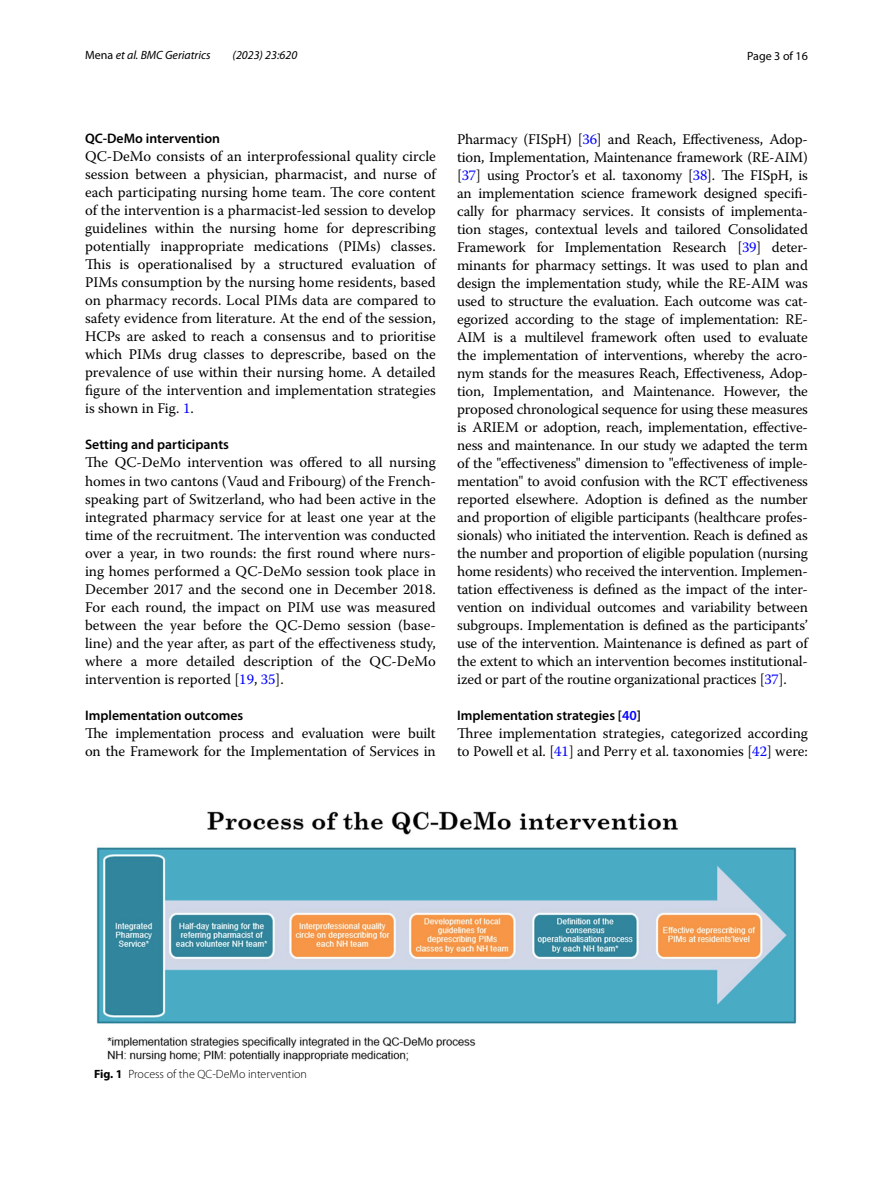
<style>
.page{position:relative;width:893px;height:1187px;background:#fff}
.page>*{position:absolute;margin:0;border:0;box-sizing:border-box;transform-origin:0 0}
.t1{font:14.7px/18px "Warnock Pro";letter-spacing:-.005em;color:#000;text-align:justify}
.t2{font:600 13.8px "Myriad Pro";color:#000}
.t3{font:300 12px "Myriad Pro";color:#000}
.t4{font:italic 12px "Myriad Pro";color:#000}
.t5{font:12px "Myriad Pro";color:#000}
.s1{font-style:normal}
.s2{color:#00f}
.s3{font-weight:700}
</style>
<div class="page">
<img style="left:96px;top:811px;width:701px;height:251px">
<p class="t4" style="left:85px;top:48px;width:127px"><span class="s1">Mena</span> et al. BMC Geriatrics</p>
<p class="t4" style="left:233px;top:48px;width:66px">(2023) 23:620</p>
<p class="t5" style="left:747px;top:48px;width:62px">Page 3 of 16</p>
<p class="t2" style="left:85px;top:130px;width:137px">QC‑DeMo intervention</p>
<p class="t1" style="left:85px;top:147px;width:352px">QC-DeMo consists of an interprofessional quality circle session between a physician, pharmacist, and nurse of each participating nursing home team. The core content of the intervention is a pharmacist-led session to develop guidelines within the nursing home for deprescribing potentially inappropriate medications (PIMs) classes.<br>This is operationalised by a structured evaluation of PIMs consumption by the nursing home residents, based on pharmacy records. Local PIMs data are compared to safety evidence from literature. At the end of the session, HCPs are asked to reach a consensus and to prioritise which PIMs drug classes to deprescribe, based on the prevalence of use within their nursing home. A detailed figure of the intervention and implementation strategies is shown in Fig. <span class="s2">1</span>.</p>
<p class="t2" style="left:85px;top:436px;width:145px">Setting and participants</p>
<p class="t1" style="left:85px;top:453px;width:352px">The QC-DeMo intervention was offered to all nursing homes in two cantons (Vaud and Fribourg) of the French&shy;speaking part of Switzerland, who had been active in the integrated pharmacy service for at least one year at the time of the recruitment. The intervention was conducted over a year, in two rounds: the first round where nurs&shy;ing homes performed a QC-DeMo session took place in December 2017 and the second one in December 2018.<br>For each round, the impact on PIM use was measured between the year before the QC-Demo session (base&shy;line) and the year after, as part of the effectiveness study, where a more detailed description of the QC-DeMo intervention is reported [<span class="s2">19</span>, <span class="s2">35</span>].</p>
<p class="t2" style="left:85px;top:706px;width:160px">Implementation outcomes</p>
<p class="t1" style="left:85px;top:723px;width:352px">The implementation process and evaluation were built on the Framework for the Implementation of Services in</p>
<p class="t1" style="left:457px;top:130px;width:352px">Pharmacy (FISpH) [<span class="s2">36</span>] and Reach, Effectiveness, Adop&shy;tion, Implementation, Maintenance framework (RE-AIM) [<span class="s2">37</span>] using Proctor’s et al. taxonomy [<span class="s2">38</span>]. The FISpH, is an implementation science framework designed specifi&shy;cally for pharmacy services. It consists of implementa&shy;tion stages, contextual levels and tailored Consolidated Framework for Implementation Research [<span class="s2">39</span>] deter&shy;minants for pharmacy settings. It was used to plan and design the implementation study, while the RE-AIM was used to structure the evaluation. Each outcome was cat&shy;egorized according to the stage of implementation: RE-AIM is a multilevel framework often used to evaluate the implementation of interventions, whereby the acro&shy;nym stands for the measures Reach, Effectiveness, Adop&shy;tion, Implementation, and Maintenance. However, the proposed chronological sequence for using these measures is ARIEM or adoption, reach, implementation, effective&shy;ness and maintenance. In our study we adapted the term of the "effectiveness" dimension to "effectiveness of imple&shy;mentation" to avoid confusion with the RCT effectiveness reported elsewhere. Adoption is defined as the number and proportion of eligible participants (healthcare profes&shy;sionals) who initiated the intervention. Reach is defined as the number and proportion of eligible population (nursing home residents) who received the intervention. Implemen&shy;tation effectiveness is defined as the impact of the inter&shy;vention on individual outcomes and variability between subgroups. Implementation is defined as the participants’ use of the intervention. Maintenance is defined as part of the extent to which an intervention becomes institutional&shy;ized or part of the routine organizational practices [<span class="s2">37</span>].</p>
<p class="t2" style="left:457px;top:706px;width:185px">Implementation strategies [<span class="s2">40</span>]</p>
<p class="t1" style="left:457px;top:724px;width:352px">Three implementation strategies, categorized according to Powell et al. [<span class="s2">41</span>] and Perry et al. taxonomies [<span class="s2">42</span>] were:</p>
<p class="t3" style="left:94px;top:1067px;width:214px"><span class="s3">Fig. 1</span> Process of the QC-DeMo intervention</p>
</div>
